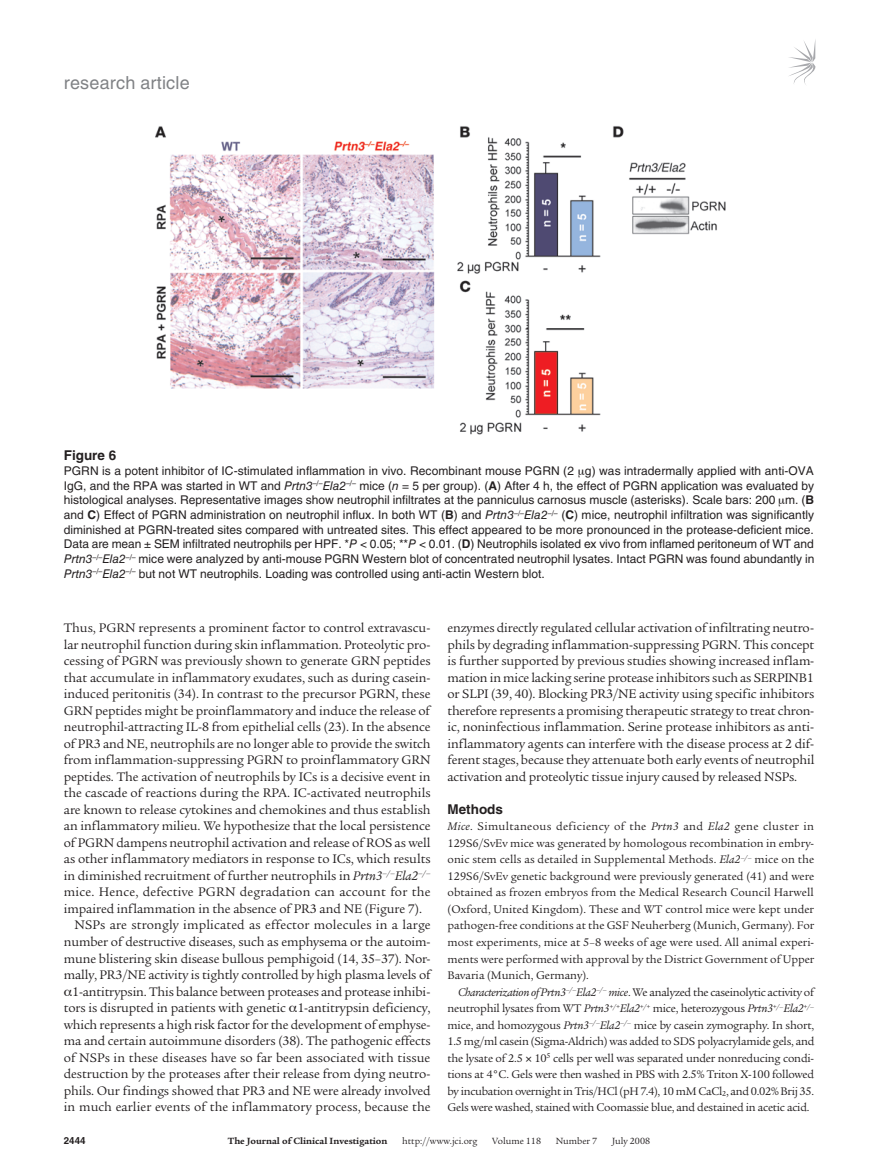
<style>
.page{position:relative;width:878px;height:1174px;background:#fff}
.page>*{position:absolute;margin:0;border:0;box-sizing:border-box;transform-origin:0 0}
.t1{font:18px "Helvetica LT Std";letter-spacing:.01em;color:#808285}
.t2{font:13.5px/16.5px "Legacy Serif Std";letter-spacing:-.005em;color:#231f20;text-align:justify}
.t3{font:13.5px "Legacy Serif Std";letter-spacing:.015em;color:#231f20}
.t4{font:700 13.5px "Helvetica LT Std";color:#231f20}
.t5{font:12px/16.5px "Legacy Serif Std";letter-spacing:-.01em;color:#231f20;text-align:justify}
.t6{font:12px/14.7px "Helvetica LT Std";color:#231f20;text-align:justify}
.t7{font:9.75px "Legacy Serif Std";color:#231f20}
.t8{font:700 9.75px "Legacy Serif Std";color:#231f20}
.t9{font:700 9.75px "Helvetica LT Std";color:#231f20}
.s1{font-style:italic}
.s2{font-weight:700}
</style>
<div class="page">
<svg style="left:789px;top:41px;width:26px;height:44px"></svg>
<img style="left:155px;top:126px;width:571px;height:309px">
<h1 class="t1" style="left:64px;top:72px;width:127px">research article</h1>
<p class="t4" style="left:64px;top:447px;width:54px">Figure 6</p>
<p class="t6" style="left:64px;top:463px;width:752px">PGRN is a potent inhibitor of IC-stimulated inflammation in vivo. Recombinant mouse PGRN (2 g) was intradermally applied with anti-OVA IgG, and the RPA was started in WT and <span class="s1">Prtn3</span><sup>–/–</sup><span class="s1">Ela2</span><sup>–/–</sup> mice (<span class="s1">n</span> = 5 per group). (<span class="s2">A</span>) After 4 h, the effect of PGRN application was evaluated by histological analyses. Representative images show neutrophil infiltrates at the panniculus carnosus muscle (asterisks). Scale bars: 200 m. (<span class="s2">B </span>and <span class="s2">C</span>) Effect of PGRN administration on neutrophil influx. In both WT (<span class="s2">B</span>) and <span class="s1">Prtn3</span><sup>–/–</sup><span class="s1">Ela2</span><sup>–/–</sup> (<span class="s2">C</span>) mice, neutrophil infiltration was significantly diminished at PGRN-treated sites compared with untreated sites. This effect appeared to be more pronounced in the protease-deficient mice.<br>Data are mean ± SEM infiltrated neutrophils per HPF. *<span class="s1">P</span> &lt; 0.05; **<span class="s1">P</span> &lt; 0.01. (<span class="s2">D</span>) Neutrophils isolated ex vivo from inflamed peritoneum of WT and <span class="s1">Prtn3</span><sup>–/–</sup><span class="s1">Ela2</span><sup>–/–</sup> mice were analyzed by anti-mouse PGRN Western blot of concentrated neutrophil lysates. Intact PGRN was found abundantly in <span class="s1">Prtn3</span><sup>–/–</sup><span class="s1">Ela2</span><sup>–/–</sup> but not WT neutrophils. Loading was controlled using anti-actin Western blot.</p>
<p class="t2" style="left:64px;top:620px;width:368px">Thus, PGRN represents a prominent factor to control extravascu-</p>
<p class="t2" style="left:64px;top:636px;width:368px">lar neutrophil function during skin inflammation. Proteolytic pro-</p>
<p class="t2" style="left:64px;top:653px;width:368px">cessing of PGRN was previously shown to generate GRN peptides</p>
<p class="t2" style="left:64px;top:669px;width:368px">that accumulate in inflammatory exudates, such as during casein-</p>
<p class="t2" style="left:64px;top:686px;width:368px">induced peritonitis (34). In contrast to the precursor PGRN, these</p>
<p class="t2" style="left:64px;top:702px;width:368px">GRN peptides might be proinflammatory and induce the release of</p>
<p class="t2" style="left:64px;top:719px;width:368px">neutrophil-attracting IL-8 from epithelial cells (23). In the absence</p>
<p class="t2" style="left:64px;top:735px;width:368px">of PR3 and NE, neutrophils are no longer able to provide the switch</p>
<p class="t2" style="left:64px;top:752px;width:368px">from inflammation-suppressing PGRN to proinflammatory GRN</p>
<p class="t2" style="left:64px;top:768px;width:368px">peptides. The activation of neutrophils by ICs is a decisive event in</p>
<p class="t2" style="left:64px;top:785px;width:368px">the cascade of reactions during the RPA. IC-activated neutrophils</p>
<p class="t2" style="left:64px;top:801px;width:368px">are known to release cytokines and chemokines and thus establish</p>
<p class="t2" style="left:64px;top:818px;width:368px">an inflammatory milieu. We hypothesize that the local persistence</p>
<p class="t2" style="left:64px;top:834px;width:368px">of PGRN dampens neutrophil activation and release of ROS as well</p>
<p class="t2" style="left:64px;top:851px;width:368px">as other inflammatory mediators in response to ICs, which results</p>
<p class="t2" style="left:64px;top:867px;width:368px">in diminished recruitment of further neutrophils in <span class="s1">Prtn3</span><sup>–/–</sup><span class="s1">Ela2</span><sup>–/–</sup></p>
<p class="t3" style="left:64px;top:884px;width:368px">mice. Hence, defective PGRN degradation can account for the</p>
<p class="t2" style="left:64px;top:900px;width:359px">impaired inflammation in the absence of PR3 and NE (Figure 7).</p>
<p class="t2" style="left:74px;top:917px;width:358px">NSPs are strongly implicated as effector molecules in a large</p>
<p class="t2" style="left:64px;top:933px;width:368px">number of destructive diseases, such as emphysema or the autoim-</p>
<p class="t2" style="left:64px;top:950px;width:368px">mune blistering skin disease bullous pemphigoid (14, 35–37). Nor-</p>
<p class="t2" style="left:64px;top:966px;width:368px">mally, PR3/NE activity is tightly controlled by high plasma levels of</p>
<p class="t2" style="left:72px;top:983px;width:360px">1-antitrypsin. This balance between proteases and protease inhibi-</p>
<p class="t2" style="left:64px;top:999px;width:368px">tors is disrupted in patients with genetic 1-antitrypsin deficiency,</p>
<p class="t2" style="left:64px;top:1016px;width:368px">which represents a high risk factor for the development of emphyse-</p>
<p class="t2" style="left:64px;top:1032px;width:368px">ma and certain autoimmune disorders (38). The pathogenic effects</p>
<p class="t2" style="left:64px;top:1049px;width:368px">of NSPs in these diseases have so far been associated with tissue</p>
<p class="t2" style="left:64px;top:1065px;width:368px">destruction by the proteases after their release from dying neutro-</p>
<p class="t2" style="left:64px;top:1082px;width:368px">phils. Our findings showed that PR3 and NE were already involved</p>
<p class="t2" style="left:64px;top:1098px;width:368px">in much earlier events of the inflammatory process, because the</p>
<p class="t2" style="left:447px;top:620px;width:368px">enzymes directly regulated cellular activation of infiltrating neutro&shy;phils by degrading inflammation-suppressing PGRN. This concept is further supported by previous studies showing increased inflam&shy;mation in mice lacking serine protease inhibitors such as SERPINB1 or SLPI (39, 40). Blocking PR3/NE activity using specific inhibitors therefore represents a promising therapeutic strategy to treat chron&shy;ic, noninfectious inflammation. Serine protease inhibitors as anti&shy;inflammatory agents can interfere with the disease process at 2 dif&shy;ferent stages, because they attenuate both early events of neutrophil activation and proteolytic tissue injury caused by released NSPs.</p>
<p class="t4" style="left:447px;top:801px;width:57px">Methods</p>
<p class="t5" style="left:447px;top:818px;width:368px"><span class="s1">Mice</span>. Simultaneous deficiency of the <span class="s1">Prtn3</span> and <span class="s1">Ela2</span> gene cluster in 129S6/SvEv mice was generated by homologous recombination in embry&shy;onic stem cells as detailed in Supplemental Methods. <span class="s1">Ela2</span><sup>–/–</sup> mice on the 129S6/SvEv genetic background were previously generated (41) and were obtained as frozen embryos from the Medical Research Council Harwell (Oxford, United Kingdom). These and WT control mice were kept under pathogen-free conditions at the GSF Neuherberg (Munich, Germany). For most experiments, mice at 5–8 weeks of age were used. All animal experi&shy;ments were performed with approval by the District Government of Upper Bavaria (Munich, Germany).</p>
<p class="t5" style="left:447px;top:983px;width:368px;text-indent:11px"><span class="s1">Characterization of Prtn3</span><sup>–/–</sup><span class="s1">Ela2</span><sup>–/–</sup> <span class="s1">mice</span>. We analyzed the caseinolytic activity of neutrophil lysates from WT <span class="s1">Prtn3</span><sup>+/+</sup><span class="s1">Ela2</span><sup>+/+</sup> mice, heterozygous <span class="s1">Prtn3</span><sup>+/–</sup><span class="s1">Ela2</span><sup>+/– </sup>mice, and homozygous <span class="s1">Prtn3</span><sup>–/–</sup><span class="s1">Ela2</span><sup>–/–</sup> mice by casein zymography. In short, 1.5 mg/ml casein (Sigma-Aldrich) was added to SDS polyacrylamide gels, and the lysate of 2.5 10<sup>5</sup> cells per well was separated under nonreducing condi&shy;tions at 4°C. Gels were then washed in PBS with 2.5% Triton X-100 followed by incubation overnight in Tris/HCl (pH 7.4), 10 mM CaCl<sub>2</sub>, and 0.02% Brij 35.<br>Gels were washed, stained with Coomassie blue, and destained in acetic acid.</p>
<p class="t9" style="left:64px;top:1134px;width:23px">2444</p>
<p class="t8" style="left:228px;top:1135px;width:161px">The Journal of Clinical Investigation</p>
<p class="t7" style="left:402px;top:1135px;width:77px">http://www.jci.org</p>
<p class="t7" style="left:492px;top:1135px;width:50px">Volume 118</p>
<p class="t7" style="left:555px;top:1135px;width:43px">Number 7</p>
<p class="t7" style="left:612px;top:1135px;width:40px">July 2008</p>
</div>
